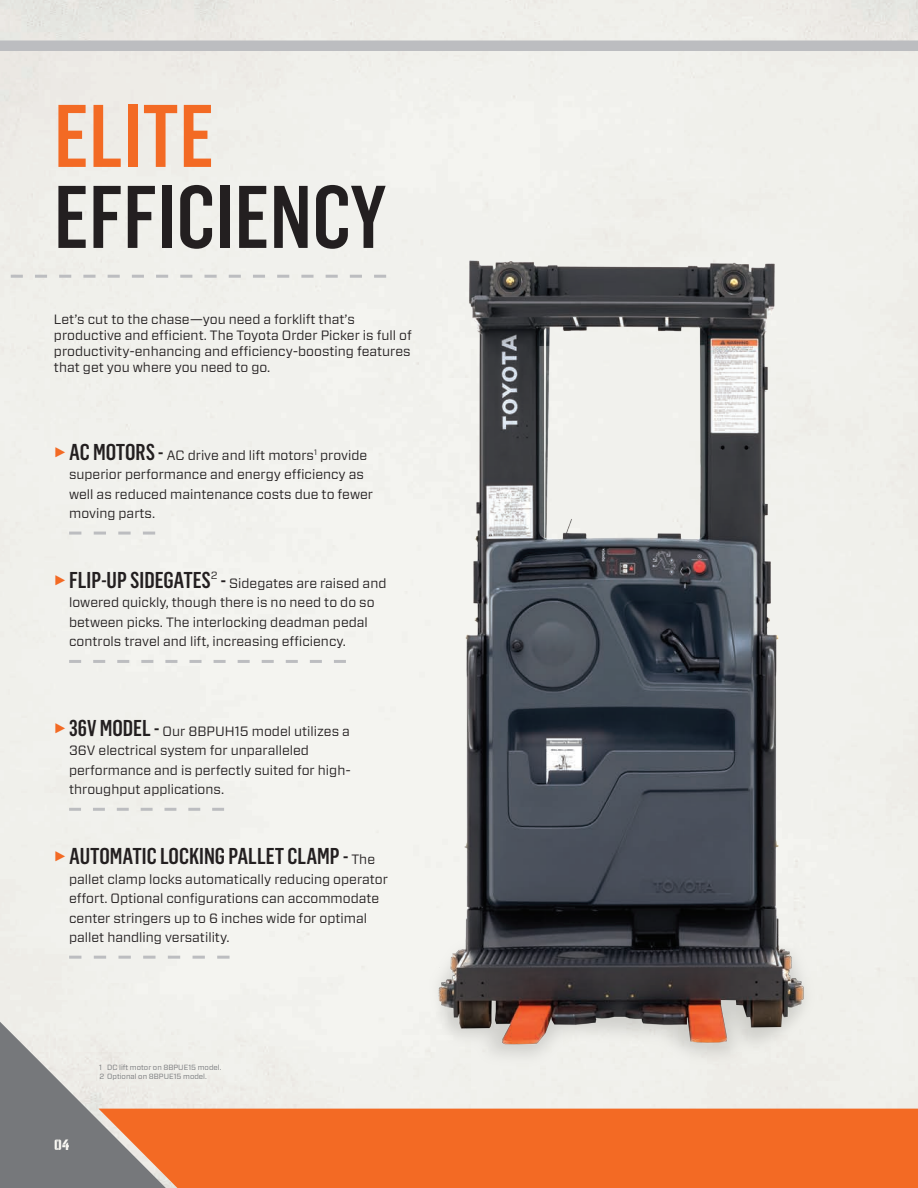
<style>
.page{position:relative;width:918px;height:1188px;background:#fff}
.page>*{position:absolute;margin:0;border:0;box-sizing:border-box;transform-origin:0 0}
.body_copy{font:500 87px/81px "Flama Condensed";letter-spacing:.005em;color:#231f20}
.t1{font:500 22.5px "Flama Condensed";color:#231f20}
.t2{font:15px "Numbers Prospekt";color:#fbfaf5}
.body_copy-2{font:13.5px/19.5px "Forza";color:#231f20}
.t3{font:7.5px "Forza";color:#76787b}
.s1{color:#f36a24}
.s2{font-family:"Flama Condensed";font-weight:500;font-size:30px;color:#f36a24}
.s3{font-family:"Flama Condensed";font-weight:500;font-size:22.5px}
.s4{font-size:30px;color:#f36a24}
.s5{font-family:"Forza";font-weight:400;font-size:13.5px}
</style>
<div class="page">
<div style="left:179px;top:1109px;width:739px;height:79px;background:#f36a24"></div>
<svg style="left:0;top:1008px;width:179px;height:180px;background:#bbada5"></svg>
<svg style="left:0;top:275px;width:318px;height:3px"></svg>
<img style="left:318px;top:236px;width:600px;height:935px">
<svg style="left:69px;top:532px;width:86px;height:3px"></svg>
<svg style="left:69px;top:660px;width:277px;height:3px"></svg>
<svg style="left:69px;top:808px;width:155px;height:3px"></svg>
<svg style="left:69px;top:956px;width:161px;height:3px"></svg>
<div style="left:0;top:35px;width:918px;height:201px;background:#f0f0eb"></div>
<p class="body_copy" style="left:54px;top:93px;width:334px"><span class="s1">ELITE<br></span>EFFICIENCY</p>
<p class="body_copy-2" style="left:54px;top:311px;width:359px;line-height:16.2px">Let’s cut to the chase—you need a forklift that’s productive and efficient. The Toyota Order Picker is full of productivity-enhancing and efficiency-boosting features that get you where you need to go.</p>
<p class="body_copy-2" style="left:69px;top:445px;width:305px;text-indent:-15px"><span class="s2">►</span> <span class="s3">AC MOTORS -</span> AC drive and lift motors<sup>1</sup> provide superior performance and energy efficiency as well as reduced maintenance costs due to fewer moving parts.</p>
<p class="body_copy-2" style="left:69px;top:573px;width:319px;text-indent:-15px"><span class="s2">►</span><span class="s3">FLIP-UP SIDEGATES</span><sup>2</sup> <span class="s3">-</span> Sidegates are raised and lowered quickly, though there is no need to do so between picks. The interlocking deadman pedal controls travel and lift, increasing efficiency.</p>
<p class="body_copy-2" style="left:69px;top:721px;width:283px;text-indent:-15px"><span class="s2">►</span><span class="s3">36V MODEL -</span> Our 8BPUH15 model utilizes a 36V electrical system for unparalleled performance and is perfectly suited for high&shy;throughput applications.</p>
<p class="t1" style="left:54px;top:842px;width:323px"><span class="s4">►</span> AUTOMATIC LOCKING PALLET CLAMP - <span class="s5">The</span></p>
<p class="body_copy-2" style="left:69px;top:869px;width:320px">pallet clamp locks automatically reducing operator effort. Optional configurations can accommodate center stringers up to 6 inches wide for optimal pallet handling versatility.</p>
<p class="t2" style="left:54px;top:1138px;width:17px">04</p>
<p class="t3" style="left:99px;top:1062px;width:124px">1 DC lift motor on 8BPUE15 model.</p>
<p class="t3" style="left:100px;top:1071px;width:109px">2 Optional on 8BPUE15 model.</p>
</div>
